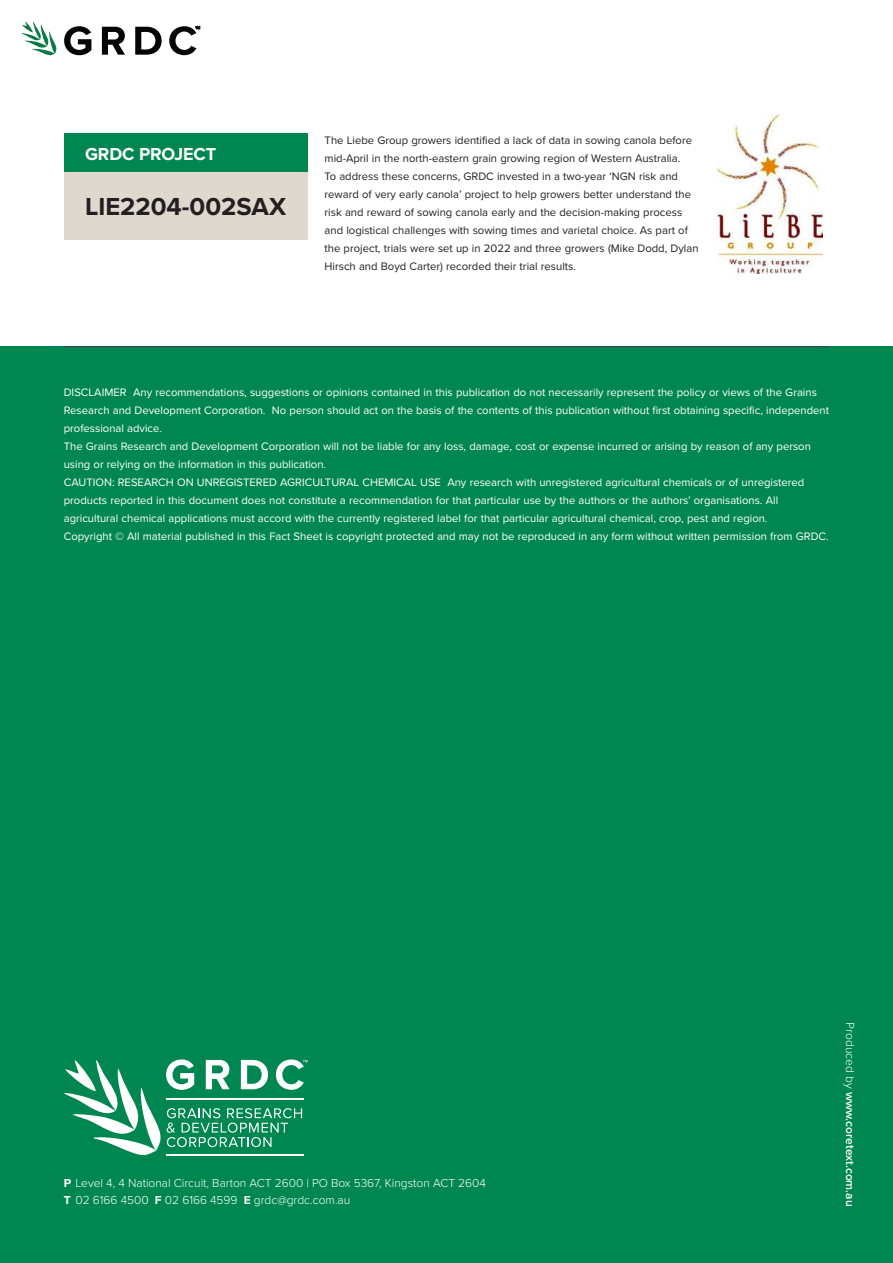
<style>
.page{position:relative;width:893px;height:1263px;background:#fff}
.page>*{position:absolute;margin:0;border:0;box-sizing:border-box;transform-origin:0 0}
.t1{font:700 25.5px "Proxima Nova";color:#231f20}
._005_Quote_big{font:700 18px "Proxima Nova";letter-spacing:-.01em;color:#fff}
.t2{font:300 12px "Proxima Nova";color:#fff}
.t3{font:600 12px "Proxima Nova";color:#fff}
._004_B_O_Body_fullout{font:11.25px/18px "Proxima Nova";color:#fff}
._004_B_O_Body_fullout-2{font:11.25px/18px "Proxima Nova";color:#231f20}
.s1{font-weight:700}
.s2{font-weight:300}
</style>
<div class="page">
<div style="left:0;top:346px;width:893px;height:917px;background:#008751"></div>
<hr style="left:64px;top:346px;width:766px;height:1px;background:#3e3e3f">
<div style="left:64px;top:172px;width:244px;height:68px;background:#dfd8cf"></div>
<div style="left:64px;top:134px;width:244px;height:38px;background:#008751"></div>
<svg style="left:64px;top:1059px;width:244px;height:97px"></svg>
<svg style="left:21px;top:21px;width:36px;height:34px"></svg>
<svg style="left:64px;top:26px;width:27px;height:29px"></svg>
<svg style="left:102px;top:27px;width:23px;height:28px"></svg>
<svg style="left:135px;top:27px;width:27px;height:28px"></svg>
<svg style="left:169px;top:26px;width:31px;height:29px"></svg>
<img style="left:716px;top:115px;width:107px;height:159px">
<p class="_005_Quote_big" style="left:85px;top:140px;width:133px">GRDC PROJECT</p>
<p class="_004_B_O_Body_fullout-2" style="left:325px;top:131px;width:375px">The Liebe Group growers identified a lack of data in sowing canola before mid-April in the north-eastern grain growing region of Western Australia.<br>To address these concerns, GRDC invested in a two-year ‘NGN risk and reward of very early canola’ project to help growers better understand the risk and reward of sowing canola early and the decision-making process and logistical challenges with sowing times and varietal choice. As part of the project, trials were set up in 2022 and three growers (Mike Dodd, Dylan Hirsch and Boyd Carter) recorded their trial results.</p>
<p class="t1" style="left:85px;top:188px;width:202px">LIE2204-002SAX</p>
<p class="_004_B_O_Body_fullout" style="left:64px;top:383px;width:767px">DISCLAIMER Any recommendations, suggestions or opinions contained in this publication do not necessarily represent the policy or views of the Grains Research and Development Corporation. No person should act on the basis of the contents of this publication without first obtaining specific, independent professional advice.<br>The Grains Research and Development Corporation will not be liable for any loss, damage, cost or expense incurred or arising by reason of any person using or relying on the information in this publication.</p>
<p class="_004_B_O_Body_fullout" style="left:64px;top:473px;width:742px">CAUTION: RESEARCH ON UNREGISTERED AGRICULTURAL CHEMICAL USE Any research with unregistered agricultural chemicals or of unregistered products reported in this document does not constitute a recommendation for that particular use by the authors or the authors’ organisations. All agricultural chemical applications must accord with the currently registered label for that particular agricultural chemical, crop, pest and region.</p>
<p class="_004_B_O_Body_fullout" style="left:64px;top:527px;width:766px">Copyright © All material published in this Fact Sheet is copyright protected and may not be reproduced in any form without written permission from GRDC.</p>
<p class="t2" style="left:64px;top:1174px;width:424px"><span class="s1">P</span> Level 4, 4 National Circuit, Barton ACT 2600 | PO Box 5367, Kingston ACT 2604</p>
<p class="t2" style="left:64px;top:1191px;width:288px"><span class="s1">T</span> 02 6166 4500 <span class="s1">F</span> 02 6166 4599 <span class="s1">E</span> grdc@grdc.com.au</p>
<p class="t3" style="left:859px;top:1022px;width:186px;rotate:90deg"><span class="s2">Produced by</span> www.coretext.com.au</p>
</div>
